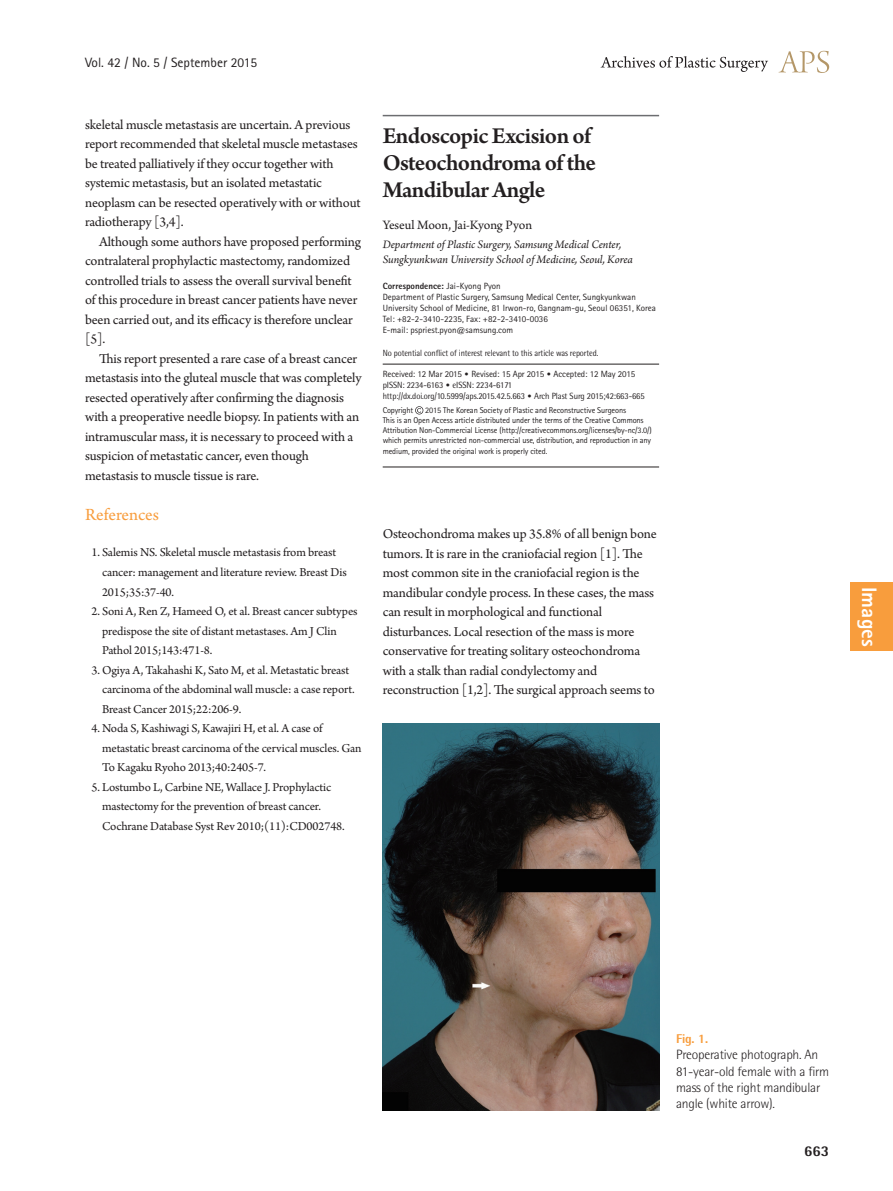
<style>
.page{position:relative;width:893px;height:1191px;background:#fff}
.page>*{position:absolute;margin:0;border:0;box-sizing:border-box;transform-origin:0 0}
.제목{font:600 24px/27px "Arno Pro";letter-spacing:-.02em;color:#231f20}
.논문_분류_옆{font:800 21px "Rotis Sans Serif Std";color:#fff}
.대제목{font:18px "Arno Pro";letter-spacing:-.005em;color:#f89d3d}
.t1{font:800 15px "Rotis Semi Sans Std";color:#231f20}
.본문{font:14.25px/19.5px "Arno Pro";letter-spacing:-.01em;color:#231f20}
.표_그림_설명{font:300 13.5px/16.2px "Rotis Semi Sans Std";letter-spacing:-.015em;color:#231f20}
.t2{font:13.5px "Rotis Sans Serif Std";color:#231f20}
.저자{font:13.5px "Arno Pro";letter-spacing:-.005em;color:#231f20}
.참고문헌_1{font:12.75px/19.5px "Arno Pro";letter-spacing:-.01em;color:#231f20}
.표_그림_설명-2{font:800 12.75px "Rotis Semi Sans Std";color:#f89d3d}
.소속{font:italic 12px/14.4px "Arno Pro";letter-spacing:-.005em;color:#231f20}
.교신저자주소{font:9px/10.8px "Rotis Sans Serif Std";color:#231f20}
.t3{font:9px/10.8px "Rotis Semi Sans Std";letter-spacing:-.01em;color:#231f20;scale:.95 1}
.t4{font:9px "Rotis Semi Sans Std";letter-spacing:-.01em;color:#231f20;scale:.9 1}
.교신저자주소-2{font:800 9px "Rotis Sans Serif Std";color:#231f20}
.교신저자{font:8.4px/10.1px "Rotis Sans Serif Std";letter-spacing:-.015em;color:#231f20}
.s1{font-weight:400}
.s2{font-family:"Rotis Sans Serif Std"}
.s3{font-family:"DIN Pro";font-weight:300}
</style>
<div class="page">
<svg style="left:779px;top:51px;width:50px;height:22px"></svg>
<svg style="left:601px;top:56px;width:167px;height:16px"></svg>
<hr style="left:383px;top:364px;width:276px;height:1px;background:#231f20">
<hr style="left:383px;top:467px;width:276px;height:1px;background:#231f20">
<svg style="left:415px;top:406px;width:8px;height:8px"></svg>
<hr style="left:383px;top:115px;width:276px;height:1px;background:#6c6d70">
<img style="left:383px;top:723px;width:276px;height:387px">
<div style="left:850px;top:583px;width:43px;height:68px;background:#f89d3d"></div>
<p class="t2" style="left:85px;top:54px;width:174px">Vol. 42 / No. 5 / September 2015</p>
<p class="본문" style="left:85px;top:115px;width:277px">skeletal muscle metastasis are uncertain. A previous report recommended that skeletal muscle metastases be treated palliatively if they occur together with systemic metastasis, but an isolated metastatic neoplasm can be resected operatively with or without radiotherapy [3,4].</p>
<p class="본문" style="left:85px;top:232px;width:277px;text-indent:14px">Although some authors have proposed performing contralateral prophylactic mastectomy, randomized controlled trials to assess the overall survival benefit of this procedure in breast cancer patients have never been carried out, and its efficacy is therefore unclear [5].</p>
<p class="본문" style="left:85px;top:349px;width:278px;text-indent:14px">This report presented a rare case of a breast cancer metastasis into the gluteal muscle that was completely resected operatively after confirming the diagnosis with a preoperative needle biopsy. In patients with an intramuscular mass, it is necessary to proceed with a suspicion of metastatic cancer, even though metastasis to muscle tissue is rare.</p>
<p class="대제목" style="left:85px;top:504px;width:75px">References</p>
<p class="참고문헌_1" style="left:102px;top:543px;width:246px;text-indent:-11px">1. Salemis NS. Skeletal muscle metastasis from breast cancer: management and literature review. Breast Dis<br>2015;35:37-40.</p>
<p class="참고문헌_1" style="left:102px;top:602px;width:257px;text-indent:-11px">2. Soni A, Ren Z, Hameed O, et al. Breast cancer subtypes predispose the site of distant metastases. Am J Clin<br>Pathol 2015;143:471-8.</p>
<p class="참고문헌_1" style="left:102px;top:660px;width:254px;text-indent:-11px">3. Ogiya A, Takahashi K, Sato M, et al. Metastatic breast carcinoma of the abdominal wall muscle: a case report.<br>Breast Cancer 2015;22:206-9.</p>
<p class="참고문헌_1" style="left:102px;top:719px;width:261px;text-indent:-11px">4. Noda S, Kashiwagi S, Kawajiri H, et al. A case of metastatic breast carcinoma of the cervical muscles. Gan<br>To Kagaku Ryoho 2013;40:2405-7.</p>
<p class="참고문헌_1" style="left:102px;top:777px;width:244px;text-indent:-11px">5. Lostumbo L, Carbine NE, Wallace J. Prophylactic mastectomy for the prevention of breast cancer.<br>Cochrane Database Syst Rev 2010;(11):CD002748.</p>
<p class="제목" style="left:383px;top:124px;width:215px">Endoscopic Excision of<br>Osteochondroma of the<br>Mandibular Angle</p>
<p class="저자" style="left:383px;top:217px;width:151px">Yeseul Moon, Jai-Kyong Pyon</p>
<p class="소속" style="left:383px;top:238px;width:252px">Department of Plastic Surgery, Samsung Medical Center,<br>Sungkyunkwan University School of Medicine, Seoul, Korea</p>
<p class="교신저자주소-2" style="left:383px;top:281px;width:119px">Correspondence: <span class="s1">Jai-Kyong Pyon</span></p>
<p class="교신저자주소" style="left:383px;top:292px;width:275px">Department of Plastic Surgery, Samsung Medical Center, Sungkyunkwan<br>University School of Medicine, 81 Irwon-ro, Gangnam-gu, Seoul 06351, Korea</p>
<p class="교신저자주소" style="left:383px;top:313px;width:167px">Tel: +82-2-3410-2235, Fax: +82-2-3410-0036</p>
<p class="교신저자주소" style="left:383px;top:324px;width:132px">E-mail: pspriest.pyon@samsung.com</p>
<p class="t4" style="left:383px;top:347px;width:241px">No potential conflict of interest relevant to this article was reported.</p>
<p class="t3" style="left:383px;top:368px;width:277px"><span class="s2">Received: 12 Mar 2015</span> <span class="s3">•</span> <span class="s2">Revised: 15 Apr 2015</span> <span class="s3">•</span> <span class="s2">Accepted: 12 May 2015 </span>pISSN: 2234-6163 <span class="s3">•</span> eISSN: 2234-6171 http://dx.doi.org/10.5999/aps.2015.42.5.663 <span class="s3">•</span> Arch Plast Surg 2015;42:663-665</p>
<p class="교신저자" style="left:383px;top:405px;width:32px">Copyright</p>
<p class="교신저자" style="left:425px;top:405px;width:202px">2015 The Korean Society of Plastic and Reconstructive Surgeons</p>
<p class="교신저자" style="left:383px;top:415px;width:271px">This is an Open Access article distributed under the terms of the Creative Commons Attribution Non-Commercial License (http://creativecommons.org/licenses/by-nc/3.0/) which permits unrestricted non-commercial use, distribution, and reproduction in any medium, provided the original work is properly cited.</p>
<p class="본문" style="left:383px;top:525px;width:276px">Osteochondroma makes up 35.8% of all benign bone tumors. It is rare in the craniofacial region [1]. The most common site in the craniofacial region is the mandibular condyle process. In these cases, the mass can result in morphological and functional disturbances. Local resection of the mass is more conservative for treating solitary osteochondroma with a stalk than radial condylectomy and reconstruction [1,2]. The surgical approach seems to</p>
<p class="논문_분류_옆" style="left:882px;top:587px;width:61px;rotate:90deg">Images</p>
<p class="표_그림_설명-2" style="left:676px;top:1030px;width:33px">Fig. 1.</p>
<p class="표_그림_설명" style="left:676px;top:1046px;width:155px">Preoperative photograph. An<br>81-year-old female with a firm mass of the right mandibular angle (white arrow).</p>
<p class="t1" style="left:804px;top:1141px;width:27px">663</p>
</div>
